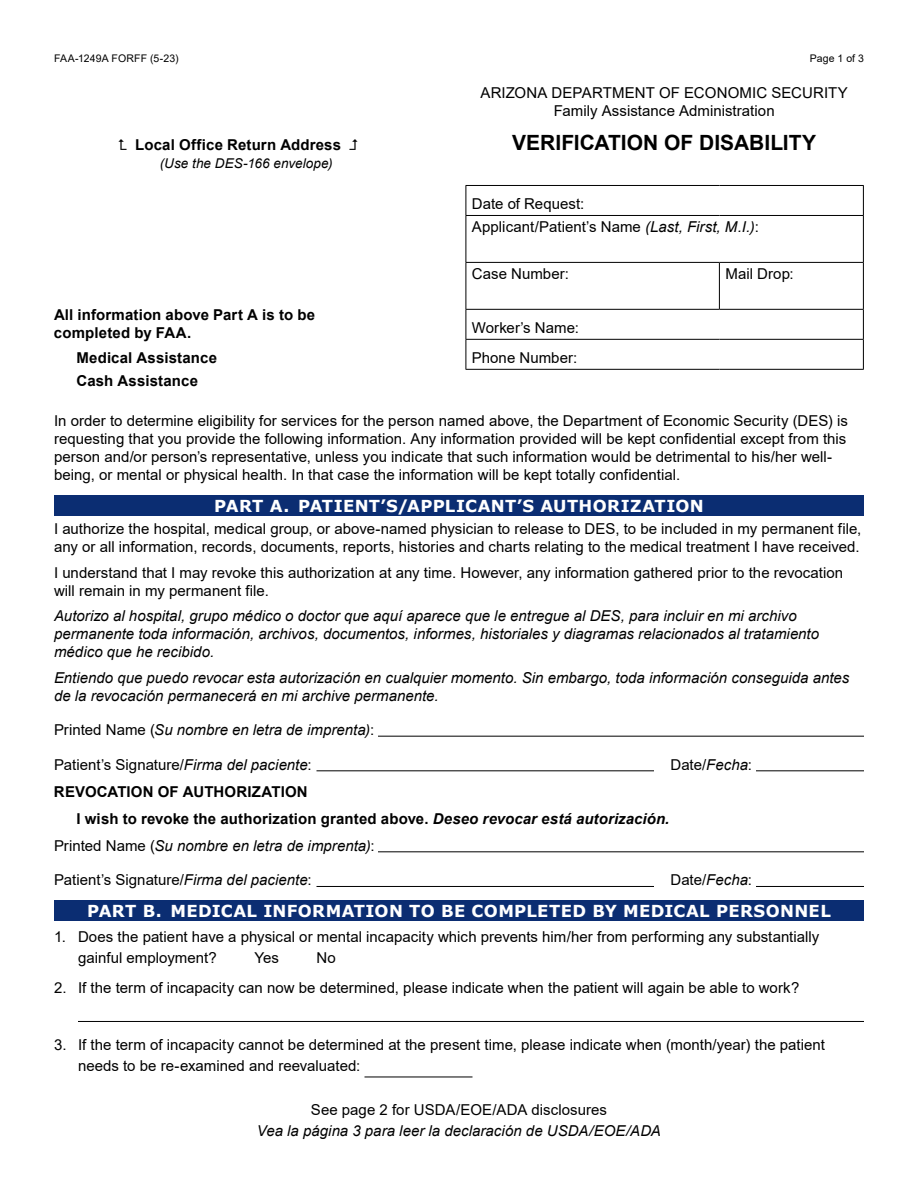
<style>
.page{position:relative;width:918px;height:1188px;background:#fff}
.page>*{position:absolute;margin:0;border:0;box-sizing:border-box;transform-origin:0 0}
.t1{font:700 21px "Arial";color:#000}
.t2{font:700 16.5px "Verdana";letter-spacing:.02em;color:#fff}
.t3{font:15px/18px "Arial";letter-spacing:.005em;color:#000}
.t4{font:italic 15px/18px "Arial";color:#000}
.t5{font:700 15px/18px "Arial";letter-spacing:.01em;color:#000}
.t6{font:italic 13.5px "Arial";letter-spacing:.005em;color:#000}
.t7{font:10.5px "Arial";letter-spacing:.01em;color:#000}
.s1{font-style:italic}
.s2{font-style:normal}
</style>
<div class="page">
<div style="left:54px;top:495px;width:810px;height:21px;background:#0b2d72"></div>
<div style="left:54px;top:900px;width:810px;height:21px;background:#0b2d72"></div>
<hr style="left:466px;top:185px;width:253px;height:1px;background:#000">
<svg style="left:466px;top:186px;width:1px;height:29px"></svg>
<hr style="left:719px;top:185px;width:145px;height:1px;background:#000">
<svg style="left:863px;top:186px;width:1px;height:29px"></svg>
<hr style="left:466px;top:215px;width:253px;height:1px;background:#000">
<hr style="left:466px;top:216px;width:1px;height:46px;background:#000">
<hr style="left:719px;top:215px;width:145px;height:1px;background:#000">
<hr style="left:863px;top:216px;width:1px;height:46px;background:#000">
<hr style="left:466px;top:262px;width:253px;height:1px;background:#000">
<hr style="left:466px;top:263px;width:1px;height:46px;background:#000">
<hr style="left:719px;top:262px;width:145px;height:1px;background:#000">
<hr style="left:719px;top:263px;width:1px;height:46px;background:#000">
<hr style="left:863px;top:263px;width:1px;height:46px;background:#000">
<hr style="left:466px;top:309px;width:253px;height:1px;background:#000">
<hr style="left:719px;top:309px;width:145px;height:1px;background:#000">
<hr style="left:466px;top:339px;width:253px;height:1px;background:#000">
<svg style="left:466px;top:310px;width:1px;height:59px"></svg>
<hr style="left:719px;top:339px;width:145px;height:1px;background:#000">
<svg style="left:863px;top:310px;width:1px;height:59px"></svg>
<hr style="left:466px;top:369px;width:253px;height:1px;background:#000">
<hr style="left:719px;top:369px;width:145px;height:1px;background:#000">
<hr style="left:378px;top:736px;width:486px;height:1px;background:#000">
<hr style="left:316px;top:770px;width:338px;height:1px;background:#000">
<hr style="left:756px;top:770px;width:108px;height:1px;background:#000">
<hr style="left:378px;top:851px;width:486px;height:1px;background:#000">
<hr style="left:316px;top:886px;width:338px;height:1px;background:#000">
<hr style="left:756px;top:886px;width:108px;height:1px;background:#000">
<hr style="left:78px;top:1021px;width:786px;height:1px;background:#000">
<hr style="left:364px;top:1077px;width:108px;height:1px;background:#000">
<p class="t7" style="left:54px;top:51px;width:126px">FAA-1249A FORFF (5-23)</p>
<p class="t7" style="left:810px;top:51px;width:56px">Page 1 of 3</p>
<p class="t3" style="left:480px;top:84px;width:369px;text-align:center">ARIZONA DEPARTMENT OF ECONOMIC SECURITY<br>Family Assistance Administration</p>
<p class="t5" style="left:135px;top:135px;width:207px">Local Office Return Address</p>
<h1 class="t1" style="left:512px;top:127px;width:306px">VERIFICATION OF DISABILITY</h1>
<p class="t6" style="left:160px;top:154px;width:174px">(Use the DES-166 envelope)</p>
<p class="t3" style="left:472px;top:193px;width:288px;line-height:23px">Date of Request:<br>Applicant/Patient’s Name <span class="s1">(Last, First, M.I.)</span>:</p>
<p class="t3" style="left:472px;top:265px;width:99px">Case Number:</p>
<p class="t3" style="left:725px;top:265px;width:70px">Mail Drop:</p>
<p class="t5" style="left:54px;top:305px;width:263px">All information above Part A is to be completed by FAA.</p>
<p class="t5" style="left:76px;top:347px;width:142px;line-height:22.5px">Medical Assistance<br>Cash Assistance</p>
<p class="t3" style="left:54px;top:412px;width:795px">In order to determine eligibility for services for the person named above, the Department of Economic Security (DES) is requesting that you provide the following information. Any information provided will be kept confidential except from this person and/or person’s representative, unless you indicate that such information would be detrimental to his/her well&shy;being, or mental or physical health. In that case the information will be kept totally confidential.</p>
<p class="t2" style="left:214px;top:495px;width:491px">PART A. PATIENT’S/APPLICANT’S AUTHORIZATION</p>
<p class="t3" style="left:54px;top:520px;width:809px">I authorize the hospital, medical group, or above-named physician to release to DES, to be included in my permanent file, any or all information, records, documents, reports, histories and charts relating to the medical treatment I have received.</p>
<p class="t3" style="left:54px;top:564px;width:791px">I understand that I may revoke this authorization at any time. However, any information gathered prior to the revocation will remain in my permanent file.</p>
<p class="t4" style="left:54px;top:607px;width:767px">Autorizo al hospital, grupo médico o doctor que aquí aparece que le entregue al DES, para incluir en mi archivo permanente toda información, archivos, documentos, informes, historiales y diagramas relacionados al tratamiento médico que he recibido.</p>
<p class="t4" style="left:54px;top:669px;width:797px">Entiendo que puedo revocar esta autorización en cualquier momento. Sin embargo, toda información conseguida antes de la revocación permanecerá en mi archive permanente.</p>
<p class="t4" style="left:54px;top:721px;width:322px"><span class="s2">Printed Name (</span>Su nombre en letra de imprenta)<span class="s2">:</span></p>
<p class="t3" style="left:54px;top:756px;width:259px">Patient’s Signature/<span class="s1">Firma del paciente</span>:</p>
<p class="t3" style="left:670px;top:756px;width:83px">Date/<span class="s1">Fecha</span>:</p>
<p class="t5" style="left:54px;top:783px;width:255px">REVOCATION OF AUTHORIZATION</p>
<p class="t5" style="left:76px;top:810px;width:595px">I wish to revoke the authorization granted above. <span class="s1">Deseo revocar está autorización.</span></p>
<p class="t4" style="left:54px;top:837px;width:322px"><span class="s2">Printed Name (</span>Su nombre en letra de imprenta)<span class="s2">:</span></p>
<p class="t3" style="left:54px;top:871px;width:259px">Patient’s Signature/<span class="s1">Firma del paciente</span>:</p>
<p class="t3" style="left:670px;top:871px;width:83px">Date/<span class="s1">Fecha</span>:</p>
<p class="t2" style="left:87px;top:900px;width:745px">PART B. MEDICAL INFORMATION TO BE COMPLETED BY MEDICAL PERSONNEL</p>
<p class="t3" style="left:78px;top:927px;width:743px;line-height:21px;text-indent:-24px">1. Does the patient have a physical or mental incapacity which prevents him/her from performing any substantially gainful employment?</p>
<p class="t3" style="left:472px;top:313px;width:109px;line-height:30px">Worker’s Name:<br>Phone Number:</p>
<p class="t3" style="left:254px;top:949px;width:26px">Yes</p>
<p class="t3" style="left:317px;top:949px;width:21px">No</p>
<p class="t3" style="left:54px;top:979px;width:747px">2. If the term of incapacity can now be determined, please indicate when the patient will again be able to work?</p>
<p class="t3" style="left:78px;top:1035px;width:749px;line-height:21px;text-indent:-24px">3. If the term of incapacity cannot be determined at the present time, please indicate when (month/year) the patient needs to be re-examined and reevaluated:</p>
<p class="t3" style="left:311px;top:1101px;width:298px">See page 2 for USDA/EOE/ADA disclosures</p>
<p class="t4" style="left:257px;top:1122px;width:406px">Vea la página 3 para leer la declaración de USDA/EOE/ADA</p>
</div>
